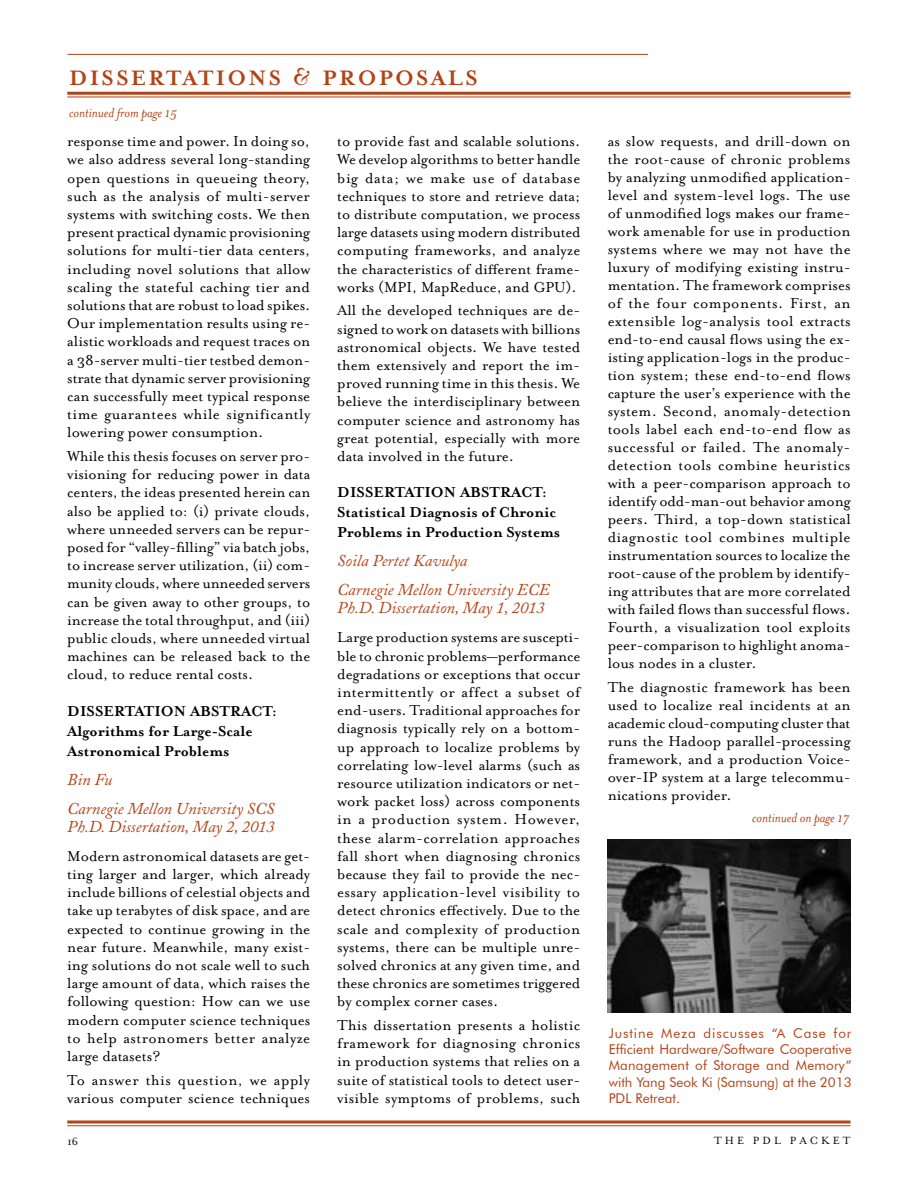
<style>
.page{position:relative;width:918px;height:1188px;background:#fff}
.page>*{position:absolute;margin:0;border:0;box-sizing:border-box;transform-origin:0 0}
.t1{font:700 24px "Mrs Eaves";letter-spacing:.095em;color:#b34215}
.t2{font:16.5px/18.1px "Mrs Eaves Roman";color:#000;text-align:justify}
.t3{font:700 16.5px/20px "Mrs Eaves";color:#000}
.t4{font:italic 16.5px/29px "Adobe Caslon";color:#b34215}
.t5{font:italic 15px "Mrs Eaves";color:#b34215}
.t6{font:13.5px/16.2px "Futura BT";color:#b34215;text-align:justify}
.t7{font:12px "Mrs Eaves Roman";letter-spacing:.25em;color:#000}
.t8{font:12px "Mrs Eaves Roman";color:#000}
.s1{font-family:"Bernhard Modern BT"}
</style>
<div class="page">
<svg style="left:67px;top:1120px;width:784px;height:4px;background:#c5714f"></svg>
<hr style="left:67px;top:1125px;width:784px;height:1px;background:#b34215">
<hr style="left:67px;top:92px;width:784px;height:3px;background:#b34215">
<hr style="left:67px;top:97px;width:784px;height:1px;background:#b34215">
<hr style="left:68px;top:54px;width:580px;height:1px;background:#b34215">
<img style="left:608px;top:839px;width:243px;height:173px">
<h1 class="t1" style="left:69px;top:64px;width:410px">DISSERTATIONS <span class="s1">&amp;</span> PROPOSALS</h1>
<p class="t5" style="left:69px;top:105px;width:109px">continued from page 15</p>
<p class="t2" style="left:67px;top:132px;width:245px">response time and power. In doing so, we also address several long-standing open questions in queueing theory, such as the analysis of multi-server systems with switching costs. We then present practical dynamic provisioning solutions for multi-tier data centers, including novel solutions that allow scaling the stateful caching tier and solutions that are robust to load spikes.<br>Our implementation results using re&shy;alistic workloads and request traces on a 38-server multi-tier testbed demon&shy;strate that dynamic server provisioning can successfully meet typical response time guarantees while significantly lowering power consumption.</p>
<p class="t2" style="left:67px;top:447px;width:245px">While this thesis focuses on server pro&shy;visioning for reducing power in data centers, the ideas presented herein can also be applied to: (i) private clouds, where unneeded servers can be repur&shy;posed for “valley-filling” via batch jobs, to increase server utilization, (ii) com&shy;munity clouds, where unneeded servers can be given away to other groups, to increase the total throughput, and (iii) public clouds, where unneeded virtual machines can be released back to the cloud, to reduce rental costs.</p>
<p class="t3" style="left:67px;top:701px;width:211px">DISSERTATION ABSTRACT:<br>Algorithms for Large-Scale<br>Astronomical Problems</p>
<p class="t4" style="left:67px;top:765px;width:209px">Bin Fu<br>Carnegie Mellon University SCS</p>
<p class="t4" style="left:67px;top:813px;width:209px">Ph.D. Dissertation, May 2, 2013</p>
<p class="t2" style="left:67px;top:847px;width:245px">Modern astronomical datasets are get&shy;ting larger and larger, which already include billions of celestial objects and take up terabytes of disk space, and are expected to continue growing in the near future. Meanwhile, many exist&shy;ing solutions do not scale well to such large amount of data, which raises the following question: How can we use modern computer science techniques to help astronomers better analyze large datasets?</p>
<p class="t2" style="left:67px;top:1071px;width:244px">To answer this question, we apply various computer science techniques</p>
<p class="t2" style="left:337px;top:132px;width:245px">to provide fast and scalable solutions.<br>We develop algorithms to better handle big data; we make use of database techniques to store and retrieve data; to distribute computation, we process large datasets using modern distributed computing frameworks, and analyze the characteristics of different frame&shy;works (MPI, MapReduce, and GPU).</p>
<p class="t2" style="left:337px;top:302px;width:245px">All the developed techniques are de&shy;signed to work on datasets with billions astronomical objects. We have tested them extensively and report the im&shy;proved running time in this thesis. We believe the interdisciplinary between computer science and astronomy has great potential, especially with more data involved in the future.</p>
<p class="t3" style="left:337px;top:483px;width:224px">DISSERTATION ABSTRACT:<br>Statistical Diagnosis of Chronic<br>Problems in Production Systems</p>
<p class="t4" style="left:337px;top:547px;width:214px">Soila Pertet Kavulya<br>Carnegie Mellon University ECE</p>
<p class="t4" style="left:337px;top:594px;width:209px">Ph.D. Dissertation, May 1, 2013</p>
<p class="t2" style="left:337px;top:629px;width:245px">Large production systems are suscepti&shy;ble to chronic problems—performance degradations or exceptions that occur intermittently or affect a subset of end-users. Traditional approaches for diagnosis typically rely on a bottom&shy;up approach to localize problems by correlating low-level alarms (such as resource utilization indicators or net&shy;work packet loss) across components in a production system. However, these alarm-correlation approaches fall short when diagnosing chronics because they fail to provide the nec&shy;essary application-level visibility to detect chronics effectively. Due to the scale and complexity of production systems, there can be multiple unre&shy;solved chronics at any given time, and these chronics are sometimes triggered by complex corner cases.</p>
<p class="t2" style="left:337px;top:1016px;width:245px">This dissertation presents a holistic framework for diagnosing chronics in production systems that relies on a suite of statistical tools to detect user&shy;visible symptoms of problems, such</p>
<p class="t2" style="left:608px;top:133px;width:245px">as slow requests, and drill-down on the root-cause of chronic problems by analyzing unmodified application&shy;level and system-level logs. The use of unmodified logs makes our frame&shy;work amenable for use in production systems where we may not have the luxury of modifying existing instru&shy;mentation. The framework comprises of the four components. First, an extensible log-analysis tool extracts end-to-end causal flows using the ex&shy;isting application-logs in the produc&shy;tion system; these end-to-end flows capture the user’s experience with the system. Second, anomaly-detection tools label each end-to-end flow as successful or failed. The anomaly&shy;detection tools combine heuristics with a peer-comparison approach to identify odd-man-out behavior among peers. Third, a top-down statistical diagnostic tool combines multiple instrumentation sources to localize the root-cause of the problem by identify&shy;ing attributes that are more correlated with failed flows than successful flows.<br>Fourth, a visualization tool exploits peer-comparison to highlight anoma&shy;lous nodes in a cluster.</p>
<p class="t2" style="left:608px;top:678px;width:245px">The diagnostic framework has been used to localize real incidents at an academic cloud-computing cluster that runs the Hadoop parallel-processing framework, and a production Voice&shy;over-IP system at a large telecommu&shy;nications provider.</p>
<p class="t5" style="left:752px;top:809px;width:99px">continued on page 17</p>
<p class="t6" style="left:609px;top:1025px;width:245px">Justine Meza discusses “A Case for Efficient Hardware/Software Cooperative Management of Storage and Memory” with Yang Seok Ki (Samsung) at the 2013<br>PDL Retreat.</p>
<p class="t8" style="left:68px;top:1135px;width:12px">16</p>
<p class="t7" style="left:714px;top:1134px;width:138px">THE PDL PACKET</p>
</div>
